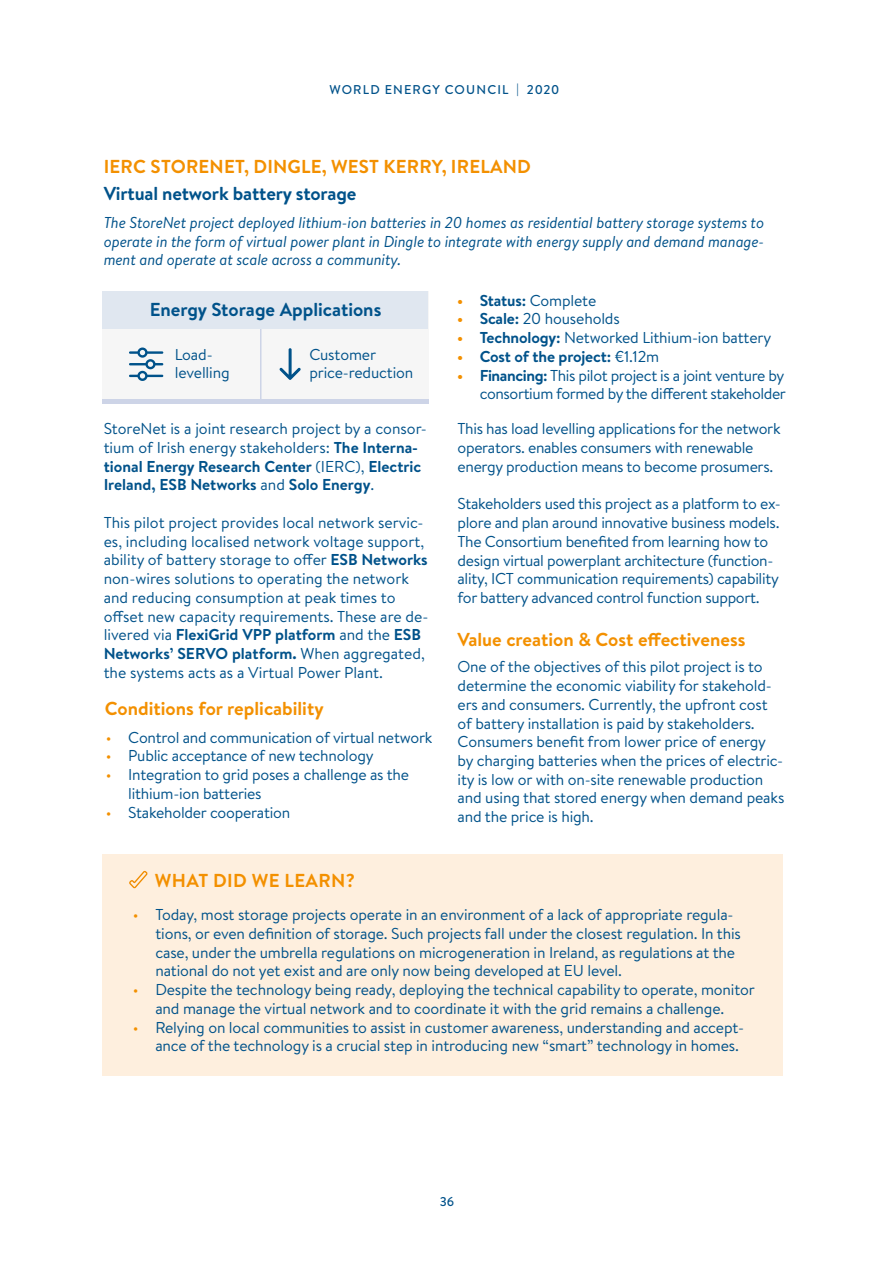
<style>
.page{position:relative;width:893px;height:1263px;background:#fff}
.page>*{position:absolute;margin:0;border:0;box-sizing:border-box;transform-origin:0 0}
.t1{font:700 18.75px "Brandon Text";color:#f39000}
.t2{font:700 18.75px "Brandon Text";letter-spacing:-.01em;color:#00528a}
.t3{font:700 18.75px "Brandon Text";letter-spacing:.02em;color:#f39000}
.t4{font:15.75px/18.8px "Brandon Text";letter-spacing:-.01em;color:#00528a}
.t5{font:italic 15.75px/18.8px "Brandon Text";letter-spacing:-.01em;color:#00528a;text-align:justify}
.t6{font:700 15.75px "Brandon Text";letter-spacing:-.01em;color:#00528a}
.t7{font:500 12.75px "Brandon Text";letter-spacing:.09em;color:#00528a}
.s1{font-weight:700}
.s2{color:#f39000}
.s3{font-weight:700;color:#f39000}
.s4{font-weight:400}
</style>
<div class="page">
<div style="left:103px;top:291px;width:326px;height:112px;background:#f6f6f6"></div>
<hr style="left:103px;top:399px;width:326px;height:4px;background:#cdd4e7">
<hr style="left:260px;top:329px;width:1px;height:73px;background:#cdd4e7">
<div style="left:103px;top:291px;width:325px;height:38px;background:#e0e7f0"></div>
<div style="left:103px;top:855px;width:680px;height:221px;background:#feefde"></div>
<svg style="left:129px;top:871px;width:19px;height:17px"></svg>
<svg style="left:129px;top:347px;width:34px;height:34px"></svg>
<svg style="left:279px;top:348px;width:22px;height:32px"></svg>
<p class="t7" style="left:329px;top:81px;width:231px">WORLD ENERGY COUNCIL | 2020</p>
<p class="t1" style="left:104px;top:153px;width:429px">IERC STORENET, DINGLE, WEST KERRY, IRELAND</p>
<p class="t2" style="left:104px;top:180px;width:254px">Virtual network battery storage</p>
<p class="t5" style="left:104px;top:213px;width:662px">The StoreNet project deployed lithium-ion batteries in 20 homes as residential battery storage systems to operate in the form of virtual power plant in Dingle to integrate with energy supply and demand manage&shy;ment and operate at scale across a community.</p>
<p class="t2" style="left:150px;top:296px;width:233px">Energy Storage Applications</p>
<p class="t4" style="left:309px;top:345px;width:105px;line-height:18px">Customer price-reduction</p>
<p class="t4" style="left:175px;top:345px;width:56px;line-height:18px">Load&shy;levelling</p>
<p class="t4" style="left:104px;top:419px;width:325px">StoreNet is a joint research project by a consor&shy;tium of Irish energy stakeholders: <span class="s1">The Interna&shy;tional Energy Research Center</span> (IERC), <span class="s1">Electric Ireland, ESB Networks</span> and <span class="s1">Solo Energy</span>.</p>
<p class="t4" style="left:104px;top:512px;width:326px">This pilot project provides local network servic&shy;es, including localised network voltage support, ability of battery storage to offer <span class="s1">ESB Networks </span>non-wires solutions to operating the network and reducing consumption at peak times to offset new capacity requirements. These are de&shy;livered via <span class="s1">FlexiGrid VPP platform</span> and the <span class="s1">ESB Networks’ SERVO platform.</span> When aggregated, the systems acts as a Virtual Power Plant.</p>
<p class="t1" style="left:105px;top:696px;width:220px">Conditions for replicability</p>
<p class="t4" style="left:106px;top:727px;width:328px"><span class="s2">•</span> Control and communication of virtual network</p>
<p class="t4" style="left:106px;top:746px;width:269px"><span class="s2">•</span> Public acceptance of new technology</p>
<p class="t4" style="left:128px;top:765px;width:282px;text-indent:-23px"><span class="s2">•</span> Integration to grid poses a challenge as the lithium-ion batteries</p>
<p class="t4" style="left:106px;top:802px;width:186px"><span class="s2">•</span> Stakeholder cooperation</p>
<p class="t3" style="left:155px;top:868px;width:202px">WHAT DID WE LEARN?</p>
<p class="t4" style="left:457px;top:290px;width:141px"><span class="s3">•</span> <span class="s1">Status:</span> Complete</p>
<p class="t4" style="left:457px;top:309px;width:164px"><span class="s3">•</span> <span class="s1">Scale:</span> 20 households</p>
<p class="t4" style="left:457px;top:328px;width:316px"><span class="s3">•</span> <span class="s1">Technology:</span> Networked Lithium-ion battery</p>
<p class="t6" style="left:457px;top:346px;width:204px"><span class="s2">•</span> Cost of the project: <span class="s4">€1.12m</span></p>
<p class="t4" style="left:457px;top:365px;width:330px;text-align:right"><span class="s3">•</span> <span class="s1">Financing:</span> This pilot project is a joint venture by consortium formed by the different stakeholder</p>
<p class="t4" style="left:458px;top:419px;width:325px">This has load levelling applications for the network operators. enables consumers with renewable energy production means to become prosumers.</p>
<p class="t4" style="left:458px;top:494px;width:325px">Stakeholders used this project as a platform to ex&shy;plore and plan around innovative business models.<br>The Consortium benefited from learning how to design virtual powerplant architecture (function&shy;ality, ICT communication requirements) capability for battery advanced control function support.</p>
<p class="t1" style="left:458px;top:626px;width:289px">Value creation &amp; Cost effectiveness</p>
<p class="t4" style="left:458px;top:657px;width:328px">One of the objectives of this pilot project is to determine the economic viability for stakehold&shy;ers and consumers. Currently, the upfront cost of battery installation is paid by stakeholders.<br>Consumers benefit from lower price of energy by charging batteries when the prices of electric&shy;ity is low or with on-site renewable production and using that stored energy when demand peaks and the price is high.</p>
<p class="t4" style="left:155px;top:905px;width:587px;text-indent:-23px"><span class="s2">•</span> Today, most storage projects operate in an environment of a lack of appropriate regula&shy;tions, or even definition of storage. Such projects fall under the closest regulation. In this case, under the umbrella regulations on microgeneration in Ireland, as regulations at the national do not yet exist and are only now being developed at EU level.</p>
<p class="t4" style="left:133px;top:980px;width:623px;text-align:center"><span class="s2">•</span> Despite the technology being ready, deploying the technical capability to operate, monitor and manage the virtual network and to coordinate it with the grid remains a challenge.</p>
<p class="t4" style="left:155px;top:1017px;width:590px;text-indent:-23px"><span class="s2">•</span> Relying on local communities to assist in customer awareness, understanding and accept&shy;ance of the technology is a crucial step in introducing new “smart” technology in homes.</p>
<p class="t7" style="left:440px;top:1193px;width:16px">36</p>
</div>
